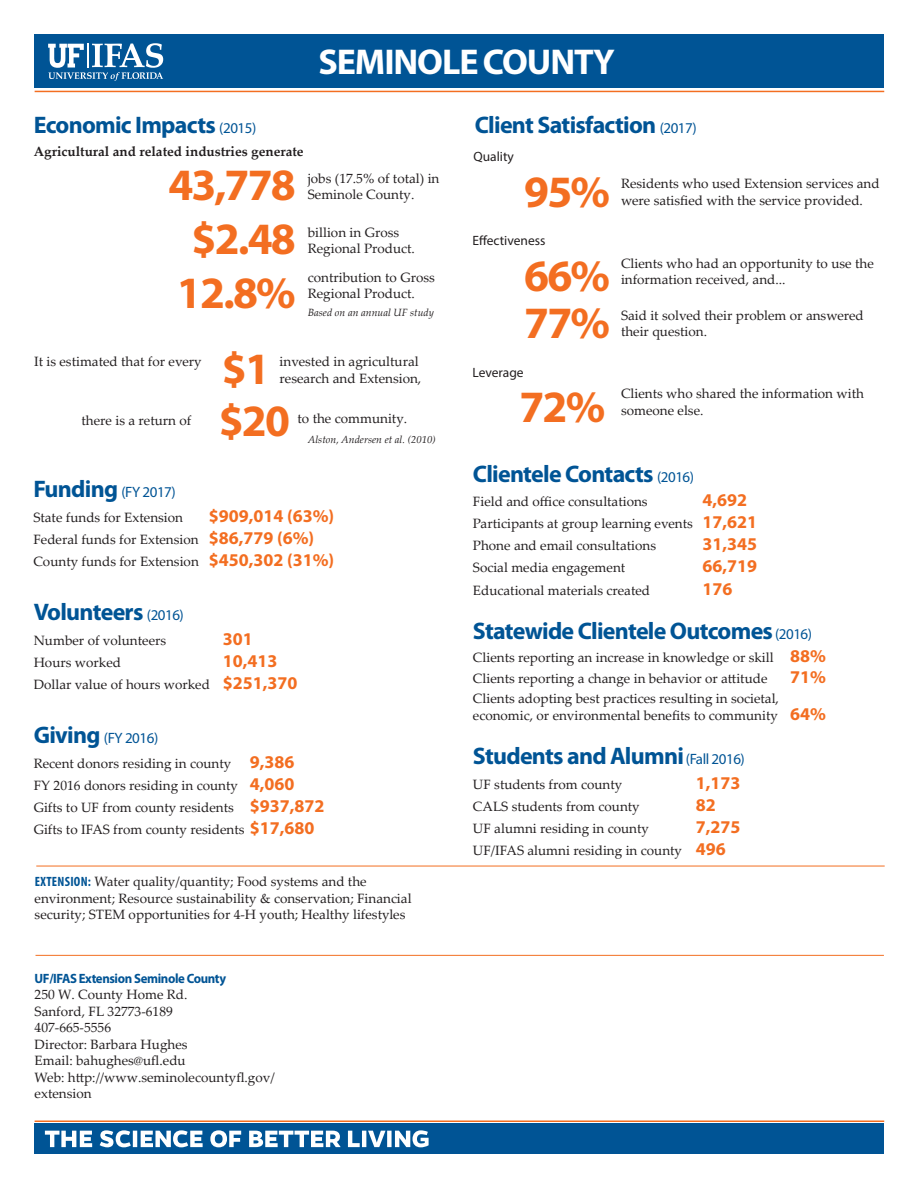
<style>
.page{position:relative;width:918px;height:1188px;background:#fff}
.page>*{position:absolute;margin:0;border:0;box-sizing:border-box;transform-origin:0 0}
.t1{font:700 45px "Myriad Pro";letter-spacing:-.04em;color:#f36e21}
.t2{font:700 36px "Myriad Pro";letter-spacing:-.03em;color:#fff}
.t3{font:700 24px "Myriad Pro";letter-spacing:-.03em;color:#005495}
.t4{font:700 18px "Myriad Pro";color:#f36e21}
.t5{font:15px "Myriad Pro";letter-spacing:-.03em;color:#005495}
.t6{font:13.5px/16.5px "Palatino Linotype";color:#231f20}
.t7{font:700 13.5px "Palatino Linotype";color:#231f20}
.t8{font:700 13.5px "Myriad Pro";letter-spacing:-.03em;color:#005495;scale:.95 1}
.t9{font:13.5px "Myriad Pro";color:#231f20}
.t10{font:italic 10.5px "Palatino Linotype";color:#231f20}
.s1{font-weight:400;font-size:15px}
.s2{font-weight:700;font-size:24px}
.s3{font-family:"Myriad Pro";font-weight:700;font-size:18px;color:#f36e21}
.s4{font-family:"Myriad Pro";font-weight:700;font-stretch:condensed;color:#005495}
</style>
<div class="page">
<div style="left:35px;top:34px;width:849px;height:54px;background:#005495"></div>
<svg style="left:48px;top:43px;width:115px;height:38px"></svg>
<hr style="left:35px;top:91px;width:849px;height:1px;background:#f36e21">
<div style="left:35px;top:1124px;width:849px;height:30px;background:#005495"></div>
<hr style="left:35px;top:1120px;width:849px;height:2px;background:#f36e21">
<hr style="left:36px;top:955px;width:848px;height:1px;background:#f36e21">
<hr style="left:36px;top:866px;width:849px;height:1px;background:#f36e21">
<svg style="left:45px;top:1130px;width:384px;height:17px"></svg>
<h2 class="t2" style="left:318px;top:39px;width:298px">SEMINOLE COUNTY</h2>
<h3 class="t3" style="left:34px;top:109px;width:224px">Economic Impacts <span class="s1">(2015)</span></h3>
<p class="t7" style="left:34px;top:142px;width:271px">Agricultural and related industries generate</p>
<h1 class="t1" style="left:168px;top:155px;width:129px">43,778</h1>
<p class="t6" style="left:308px;top:169px;width:133px">jobs (17.5% of total) in<br>Seminole County.</p>
<h1 class="t1" style="left:192px;top:209px;width:106px">$2.48</h1>
<p class="t6" style="left:308px;top:223px;width:109px">billion in Gross<br>Regional Product.</p>
<h1 class="t1" style="left:177px;top:263px;width:121px">12.8%</h1>
<p class="t6" style="left:308px;top:268px;width:129px">contribution to Gross<br>Regional Product.</p>
<p class="t10" style="left:308px;top:305px;width:128px">Based on an annual UF study</p>
<p class="t6" style="left:34px;top:353px;width:169px">It is estimated that for every</p>
<h1 class="t1" style="left:222px;top:339px;width:50px">$1</h1>
<p class="t6" style="left:280px;top:353px;width:143px">invested in agricultural research and Extension,</p>
<p class="t6" style="left:82px;top:412px;width:111px">there is a return of</p>
<h1 class="t1" style="left:219px;top:392px;width:73px">$20</h1>
<p class="t6" style="left:298px;top:410px;width:111px">to the community.</p>
<p class="t10" style="left:308px;top:432px;width:129px">Alston, Andersen et al. (2010)</p>
<p class="t5" style="left:33px;top:483px;width:144px"><span class="s2">Funding</span> (FY 2017)</p>
<p class="t6" style="left:33px;top:509px;width:151px">State funds for Extension</p>
<h3 class="t4" style="left:209px;top:504px;width:127px">$909,014 (63%)</h3>
<p class="t6" style="left:33px;top:528px;width:302px;line-height:22px">Federal funds for Extension <span class="s3">$86,779 (6%)<br></span>County funds for Extension <span class="s3">$450,302 (31%)</span></p>
<h3 class="t3" style="left:34px;top:597px;width:152px">Volunteers <span class="s1">(2016)</span></h3>
<p class="t6" style="left:34px;top:632px;width:134px">Number of volunteers</p>
<h3 class="t4" style="left:223px;top:627px;width:31px">301</h3>
<p class="t6" style="left:34px;top:654px;width:89px">Hours worked</p>
<h3 class="t4" style="left:223px;top:649px;width:56px">10,413</h3>
<p class="t6" style="left:34px;top:676px;width:265px">Dollar value of hours worked <span class="s3">$251,370</span></p>
<p class="t5" style="left:34px;top:729px;width:126px"><span class="s2">Giving</span> (FY 2016)</p>
<p class="t6" style="left:34px;top:752px;width:292px;line-height:22px">Recent donors residing in county <span class="s3">9,386<br></span>FY 2016 donors residing in county <span class="s3">4,060<br></span>Gifts to UF from county residents <span class="s3">$937,872<br></span>Gifts to IFAS from county residents <span class="s3">$17,680</span></p>
<p class="t6" style="left:35px;top:873px;width:378px"><span class="s4">EXTENSION:</span> Water quality/quantity; Food systems and the environment; Resource sustainability &amp; conservation; Financial security; STEM opportunities for 4-H youth; Healthy lifestyles</p>
<p class="t8" style="left:35px;top:970px;width:203px">UF/IFAS Extension Seminole County</p>
<p class="t6" style="left:35px;top:986px;width:242px">250 W. County Home Rd.<br>Sanford, FL 32773-6189<br>407-665-5556<br>Director: Barbara Hughes<br>Email: bahughes@ufl.edu<br>Web: http://www.seminolecountyfl.gov/ extension</p>
<h3 class="t3" style="left:475px;top:109px;width:223px">Client Satisfaction <span class="s1">(2017)</span></h3>
<p class="t9" style="left:473px;top:149px;width:42px">Quality</p>
<h1 class="t1" style="left:524px;top:162px;width:87px">95%</h1>
<p class="t6" style="left:621px;top:175px;width:260px">Residents who used Extension services and were satisfied with the service provided.</p>
<p class="t9" style="left:472px;top:233px;width:75px">Effectiveness</p>
<h1 class="t1" style="left:524px;top:246px;width:87px">66%</h1>
<p class="t6" style="left:621px;top:255px;width:254px">Clients who had an opportunity to use the information received, and...</p>
<h1 class="t1" style="left:524px;top:294px;width:87px">77%</h1>
<p class="t6" style="left:621px;top:306px;width:244px">Said it solved their problem or answered their question.</p>
<p class="t9" style="left:472px;top:364px;width:53px">Leverage</p>
<h1 class="t1" style="left:519px;top:378px;width:87px">72%</h1>
<p class="t6" style="left:621px;top:385px;width:244px">Clients who shared the information with someone else.</p>
<h3 class="t3" style="left:473px;top:458px;width:223px">Clientele Contacts <span class="s1">(2016)</span></h3>
<p class="t6" style="left:473px;top:493px;width:176px">Field and office consultations</p>
<h3 class="t4" style="left:702px;top:489px;width:46px">4,692</h3>
<p class="t6" style="left:473px;top:512px;width:286px;line-height:22px">Participants at group learning events <span class="s3">17,621<br></span>Phone and email consultations</p>
<h3 class="t4" style="left:702px;top:533px;width:56px">31,345</h3>
<p class="t6" style="left:473px;top:559px;width:154px">Social media engagement</p>
<h3 class="t4" style="left:702px;top:555px;width:56px">66,719</h3>
<p class="t6" style="left:473px;top:581px;width:179px">Educational materials created</p>
<h3 class="t4" style="left:702px;top:577px;width:31px">176</h3>
<h3 class="t3" style="left:473px;top:615px;width:341px">Statewide Clientele Outcomes <span class="s1">(2016)</span></h3>
<p class="t6" style="left:473px;top:647px;width:355px;line-height:20.5px">Clients reporting an increase in knowledge or skill <span class="s3">88%<br></span>Clients reporting a change in behavior or attitude</p>
<h3 class="t4" style="left:790px;top:665px;width:37px">71%</h3>
<p class="t6" style="left:473px;top:690px;width:355px">Clients adopting best practices resulting in societal, economic, or environmental benefits to community <span class="s3">64%</span></p>
<h3 class="t3" style="left:473px;top:741px;width:273px">Students and Alumni <span class="s1">(Fall 2016)</span></h3>
<p class="t6" style="left:473px;top:776px;width:151px">UF students from county</p>
<h3 class="t4" style="left:696px;top:771px;width:46px">1,173</h3>
<p class="t6" style="left:473px;top:798px;width:168px">CALS students from county</p>
<h3 class="t4" style="left:696px;top:793px;width:21px">82</h3>
<p class="t6" style="left:473px;top:820px;width:178px">UF alumni residing in county</p>
<h3 class="t4" style="left:696px;top:816px;width:46px">7,275</h3>
<p class="t6" style="left:473px;top:842px;width:254px">UF/IFAS alumni residing in county <span class="s3">496</span></p>
</div>
